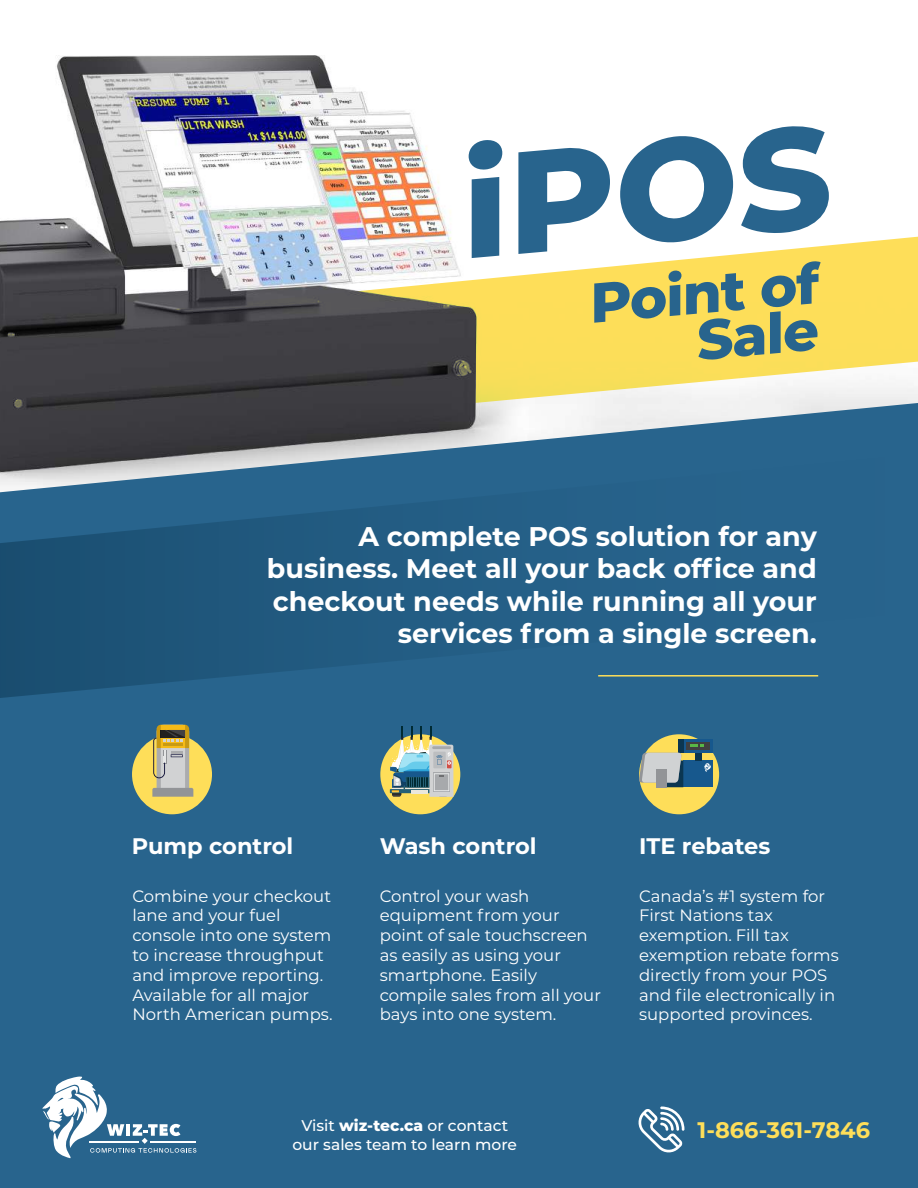
<style>
.page{position:relative;width:918px;height:1188px;background:#fff}
.page>*{position:absolute;margin:0;border:0;box-sizing:border-box;transform-origin:0 0}
.t1{font:800 144.6px "Montserrat";color:#28648d}
.t2{font:800 55.8px/46.3px "Montserrat";color:#28648d;text-align:right}
.t3{font:700 27px/32.4px "Montserrat";color:#fff;text-align:right}
.t4{font:700 22.5px "Montserrat";color:#fff}
.t5{font:700 22.5px "Montserrat";color:#fede59}
.t6{font:16.5px/19.8px "Montserrat";color:#fff}
.t7{font:500 15.45px "Montserrat";color:#fff}
.s1{font-weight:800}
</style>
<div class="page">
<img style="left:0;top:55px;width:451px;height:180px">
<div style="left:0;top:453px;width:918px;height:735px;background:#28648d"></div>
<svg style="left:0;top:235px;width:918px;height:218px"></svg>
<svg style="left:0;top:456px;width:899px;height:276px;background:#286188"></svg>
<svg style="left:42px;top:1077px;width:154px;height:81px"></svg>
<svg style="left:637px;top:1107px;width:47px;height:47px"></svg>
<div style="left:132px;top:734px;width:80px;height:80px;background:#fede59;border-radius:50%"></div>
<svg style="left:152px;top:725px;width:41px;height:72px;background:#b5ab84"></svg>
<div style="left:380px;top:734px;width:80px;height:80px;background:#fede59;border-radius:50%"></div>
<svg style="left:390px;top:726px;width:64px;height:71px;background:#90a7a0"></svg>
<div style="left:639px;top:734px;width:80px;height:80px;background:#fede59;border-radius:50%"></div>
<div style="left:683px;top:760px;width:30px;height:27px;background:#17588d"></div>
<div style="left:683px;top:739px;width:30px;height:14px;background:#17588d"></div>
<div style="left:686px;top:742px;width:24px;height:8px;background:#404041"></div>
<div style="left:678px;top:739px;width:5px;height:14px;background:#0b3651"></div>
<div style="left:696px;top:753px;width:6px;height:7px;background:#0b3651"></div>
<svg style="left:690px;top:745px;width:14px;height:2px"></svg>
<svg style="left:704px;top:763px;width:7px;height:9px"></svg>
<svg style="left:639px;top:753px;width:44px;height:34px"></svg>
<div style="left:656px;top:769px;width:10px;height:18px;background:#929497"></div>
<hr style="left:598px;top:675px;width:220px;height:2px;background:#fede59">
<h1 class="t1" style="left:449px;top:102px;width:372px;rotate:-5deg">iPOS</h1>
<h2 class="t2" style="left:586px;top:277px;width:231px;rotate:-5deg">Point of<br>Sale</h2>
<h3 class="t3" style="left:267px;top:519px;width:551px">A complete POS solution for any business. Meet all your back office and checkout needs while running all your services from a single screen.</h3>
<h3 class="t4" style="left:132px;top:830px;width:163px">Pump control</h3>
<p class="t6" style="left:132px;top:885px;width:202px">Combine your checkout lane and your fuel console into one system to increase throughput and improve reporting.<br>Available for all major<br>North American pumps.</p>
<h3 class="t4" style="left:380px;top:830px;width:158px">Wash control</h3>
<p class="t6" style="left:380px;top:885px;width:223px">Control your wash equipment from your point of sale touchscreen as easily as using your smartphone. Easily compile sales from all your bays into one system.</p>
<h3 class="t4" style="left:639px;top:830px;width:133px">ITE rebates</h3>
<p class="t6" style="left:639px;top:885px;width:201px">Canada’s #1 system for<br>First Nations tax exemption. Fill tax exemption rebate forms directly from your POS and file electronically in supported provinces.</p>
<p class="t7" style="left:301px;top:1115px;width:208px">Visit <span class="s1">wiz-tec.ca</span> or contact</p>
<h3 class="t5" style="left:698px;top:1114px;width:174px">1-866-361-7846</h3>
<p class="t7" style="left:292px;top:1133px;width:226px">our sales team to learn more</p>
</div>
